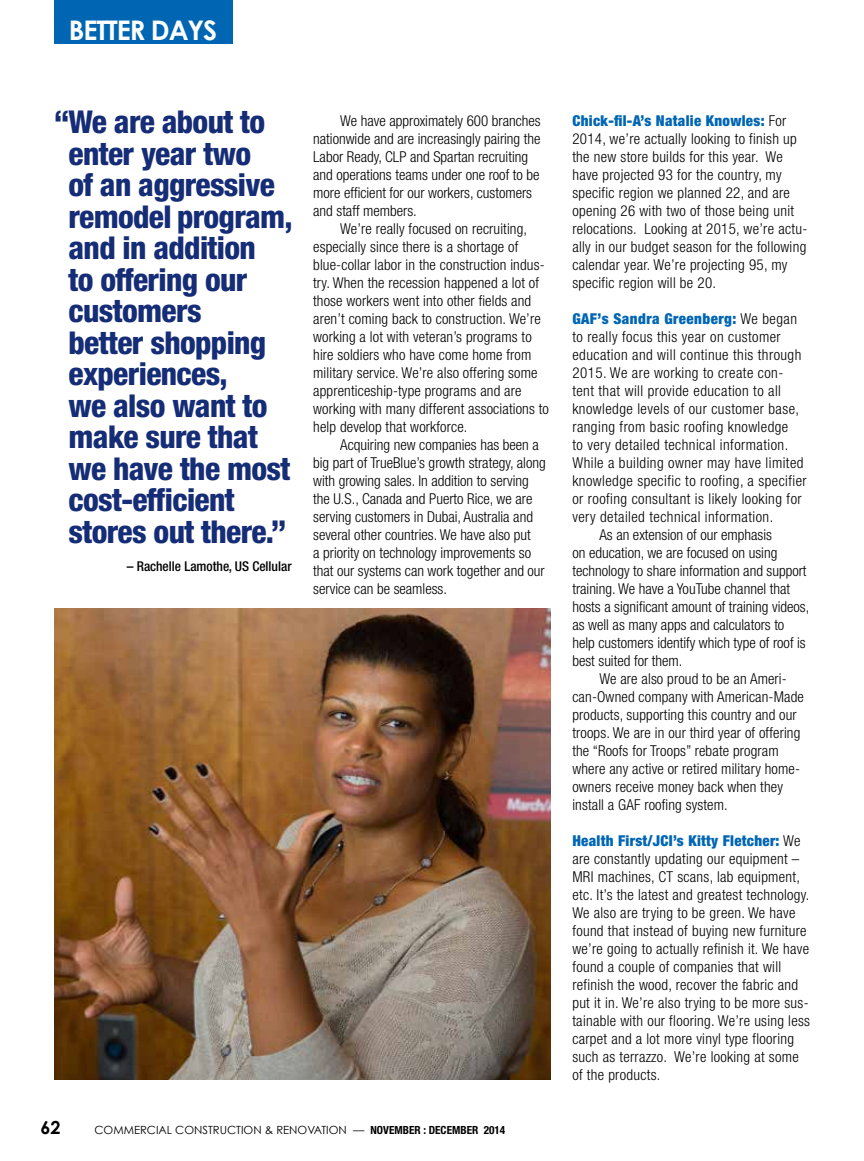
<style>
.page{position:relative;width:864px;height:1161px;background:#fff}
.page>*{position:absolute;margin:0;border:0;box-sizing:border-box;transform-origin:0 0}
.t1{font:800 condensed 31.5px/31.5px "Helvetica Neue";letter-spacing:-.02em;color:#152c76}
.t2{font:700 27px "Century Gothic";letter-spacing:-.04em;color:#fff}
.t3{font:700 18px "Century Gothic";color:#000}
.t4{font:300 condensed 15px/18px "Helvetica Neue";letter-spacing:.01em;color:#000}
.t5{font:300 condensed 15px "Helvetica Neue";letter-spacing:.03em;color:#000}
.t6{font:900 condensed 15px "Helvetica Neue";letter-spacing:.03em;color:#0066b3}
.t7{font:500 condensed 13.5px "Helvetica Neue";color:#000}
.t8{font:11.25px "Century Gothic";color:#000}
.s1{font-family:"Helvetica Neue";font-weight:700;font-stretch:condensed}
.s2{font-weight:900;color:#0066b3}
.s3{font-weight:300;color:#000}
</style>
<div class="page">
<div style="left:54px;top:0;width:178px;height:44px;background:#0066b3"></div>
<img style="left:54px;top:609px;width:497px;height:471px">
<h2 class="t2" style="left:69px;top:13px;width:150px">BETTER DAYS</h2>
<h1 class="t1" style="left:69px;top:106px;width:226px;text-indent:-15px">“We are about to enter year two<br>of an aggressive remodel program, and in addition<br>to offering our customers<br>better shopping experiences,<br>we also want to make sure that we have the most cost-efficient stores out there.”</h1>
<p class="t7" style="left:127px;top:559px;width:166px">– Rachelle Lamothe, US Cellular</p>
<p class="t4" style="left:313px;top:112px;width:229px;text-indent:27px">We have approximately 600 branches nationwide and are increasingly pairing the Labor Ready, CLP and Spartan recruiting and operations teams under one roof to be more efficient for our workers, customers and staff members.</p>
<p class="t4" style="left:313px;top:220px;width:237px;text-indent:27px">We’re really focused on recruiting, especially since there is a shortage of blue-collar labor in the construction indus&shy;try. When the recession happened a lot of those workers went into other fields and aren’t coming back to construction. We’re working a lot with veteran’s programs to hire soldiers who have come home from military service. We’re also offering some apprenticeship-type programs and are working with many different associations to help develop that workforce.</p>
<p class="t4" style="left:313px;top:436px;width:234px;text-indent:27px">Acquiring new companies has been a big part of TrueBlue’s growth strategy, along with growing sales. In addition to serving the U.S., Canada and Puerto Rice, we are serving customers in Dubai, Australia and several other countries. We have also put<br>a priority on technology improvements so that our systems can work together and our service can be seamless.</p>
<p class="t3" style="left:40px;top:1116px;width:22px">62</p>
<p class="t8" style="left:94px;top:1123px;width:412px">COMMERCIAL CONSTRUCTION &amp; RENOVATION — <span class="s1">NOVEMBER : DECEMBER 2014</span></p>
<p class="t4" style="left:572px;top:112px;width:236px"><span class="s2">Chick-fil-A’s Natalie Knowles:</span> For 2014, we’re actually looking to finish up the new store builds for this year. We have projected 93 for the country, my specific region we planned 22, and are opening 26 with two of those being unit relocations. Looking at 2015, we’re actu&shy;ally in our budget season for the following calendar year. We’re projecting 95, my specific region will be 20.</p>
<p class="t6" style="left:572px;top:309px;width:226px">GAF’s Sandra Greenberg: <span class="s3">We began</span></p>
<p class="t5" style="left:572px;top:328px;width:210px">to really focus this year on customer</p>
<p class="t5" style="left:572px;top:346px;width:231px">education and will continue this through</p>
<p class="t5" style="left:572px;top:364px;width:212px">2015. We are working to create con-</p>
<p class="t5" style="left:572px;top:382px;width:210px">tent that will provide education to all</p>
<p class="t5" style="left:572px;top:400px;width:228px">knowledge levels of our customer base,</p>
<p class="t5" style="left:572px;top:418px;width:217px">ranging from basic roofing knowledge</p>
<p class="t5" style="left:572px;top:436px;width:217px">to very detailed technical information.</p>
<p class="t5" style="left:572px;top:454px;width:233px">While a building owner may have limited</p>
<p class="t5" style="left:572px;top:472px;width:236px">knowledge specific to roofing, a specifier</p>
<p class="t5" style="left:572px;top:490px;width:231px">or roofing consultant is likely looking for</p>
<p class="t5" style="left:572px;top:508px;width:202px">very detailed technical information.</p>
<p class="t4" style="left:599px;top:526px;width:174px">As an extension of our emphasis</p>
<p class="t4" style="left:572px;top:544px;width:206px">on education, we are focused on using</p>
<p class="t4" style="left:572px;top:562px;width:236px">technology to share information and support</p>
<p class="t4" style="left:572px;top:580px;width:219px">training. We have a YouTube channel that</p>
<p class="t4" style="left:572px;top:598px;width:239px">hosts a significant amount of training videos,</p>
<p class="t4" style="left:572px;top:616px;width:213px">as well as many apps and calculators to</p>
<p class="t4" style="left:572px;top:634px;width:235px">help customers identify which type of roof is</p>
<p class="t4" style="left:572px;top:652px;width:112px">best suited for them.</p>
<p class="t4" style="left:599px;top:670px;width:189px">We are also proud to be an Ameri-</p>
<p class="t4" style="left:572px;top:688px;width:233px">can-Owned company with American-Made</p>
<p class="t4" style="left:572px;top:706px;width:226px">products, supporting this country and our</p>
<p class="t4" style="left:572px;top:724px;width:230px">troops. We are in our third year of offering</p>
<p class="t4" style="left:572px;top:742px;width:208px">the “Roofs for Troops” rebate program</p>
<p class="t4" style="left:572px;top:760px;width:229px">where any active or retired military home-</p>
<p class="t4" style="left:572px;top:778px;width:212px">owners receive money back when they</p>
<p class="t4" style="left:572px;top:796px;width:157px">install a GAF roofing system.</p>
<p class="t4" style="left:572px;top:832px;width:239px"><span class="s2">Health First/JCI’s Kitty Fletcher:</span> We are constantly updating our equipment – MRI machines, CT scans, lab equipment, etc. It’s the latest and greatest technology.<br>We also are trying to be green. We have found that instead of buying new furniture we’re going to actually refinish it. We have found a couple of companies that will refinish the wood, recover the fabric and put it in. We’re also trying to be more sus&shy;tainable with our flooring. We’re using less carpet and a lot more vinyl type flooring such as terrazzo. We’re looking at some of the products.</p>
</div>
